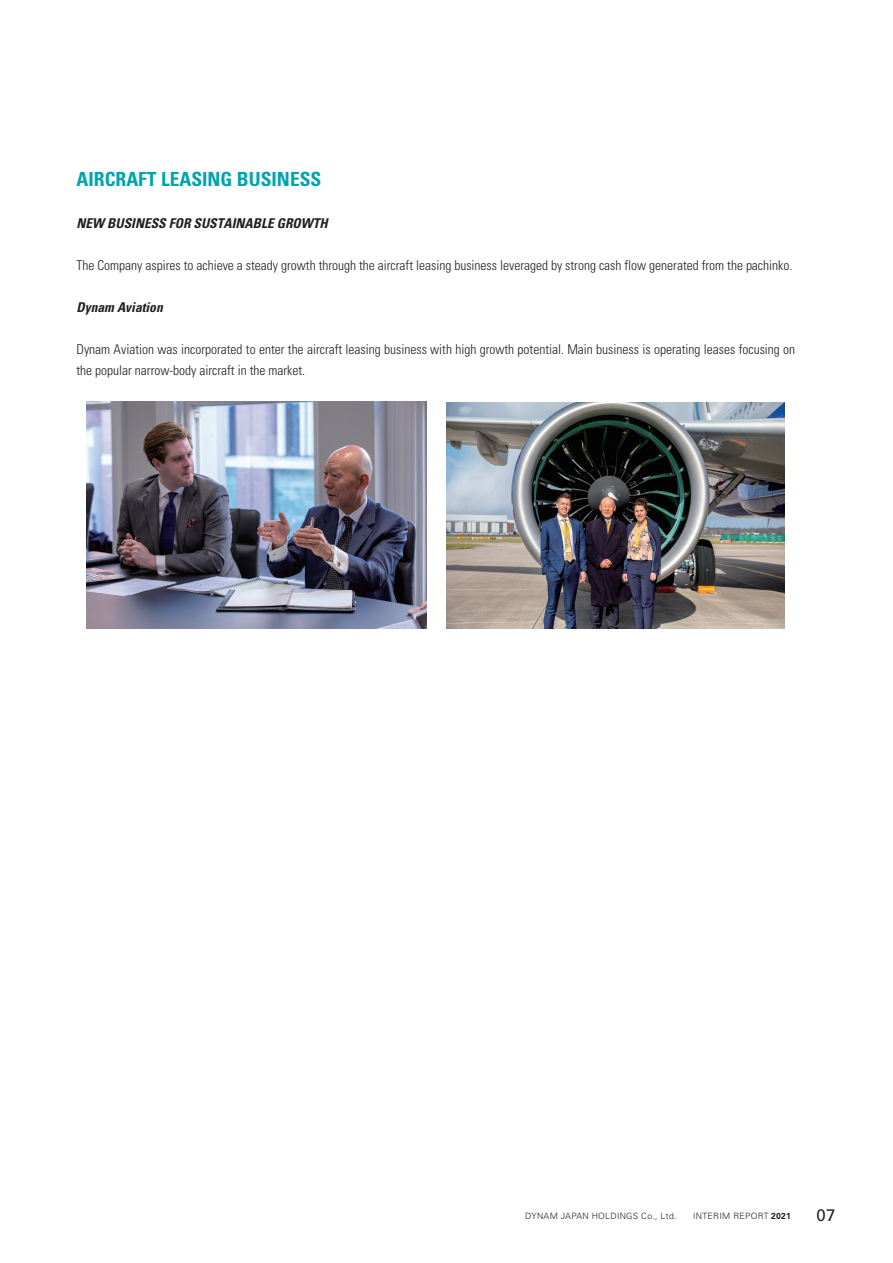
<style>
.page{position:relative;width:893px;height:1263px;background:#fff}
.page>*{position:absolute;margin:0;border:0;box-sizing:border-box;transform-origin:0 0}
._01_H1{font:700 condensed 19.5px "Univers LT Std";color:#00a4b1}
.t1{font:16.8px "Univers LT Std";color:#231f20}
._00_txt{font:300 condensed 13.5px/21px "Univers LT Std";color:#231f20}
._02_H2{font:italic 700 condensed 13.5px "Univers LT Std";color:#231f20}
.t2{font:300 8.7px "Univers LT Std";letter-spacing:.035em;color:#231f20}
.s1{font-weight:700}
</style>
<div class="page">
<img style="left:86px;top:401px;width:340px;height:227px">
<img style="left:446px;top:402px;width:339px;height:226px">
<p class="_01_H1" style="left:77px;top:167px;width:246px">AIRCRAFT LEASING BUSINESS</p>
<p class="_02_H2" style="left:77px;top:215px;width:253px">NEW BUSINESS FOR SUSTAINABLE GROWTH</p>
<p class="_00_txt" style="left:77px;top:255px;width:717px">The Company aspires to achieve a steady growth through the aircraft leasing business leveraged by strong cash flow generated from the pachinko.</p>
<p class="_02_H2" style="left:77px;top:299px;width:88px">Dynam Aviation</p>
<p class="_00_txt" style="left:77px;top:339px;width:720px">Dynam Aviation was incorporated to enter the aircraft leasing business with high growth potential. Main business is operating leases focusing on the popular narrow-body aircraft in the market.</p>
<p class="t2" style="left:525px;top:1211px;width:153px">DYNAM JAPAN HOLDINGS Co., Ltd.</p>
<p class="t2" style="left:693px;top:1211px;width:99px">INTERIM REPORT <span class="s1">2021</span></p>
<p class="t1" style="left:816px;top:1205px;width:20px">07</p>
</div>
